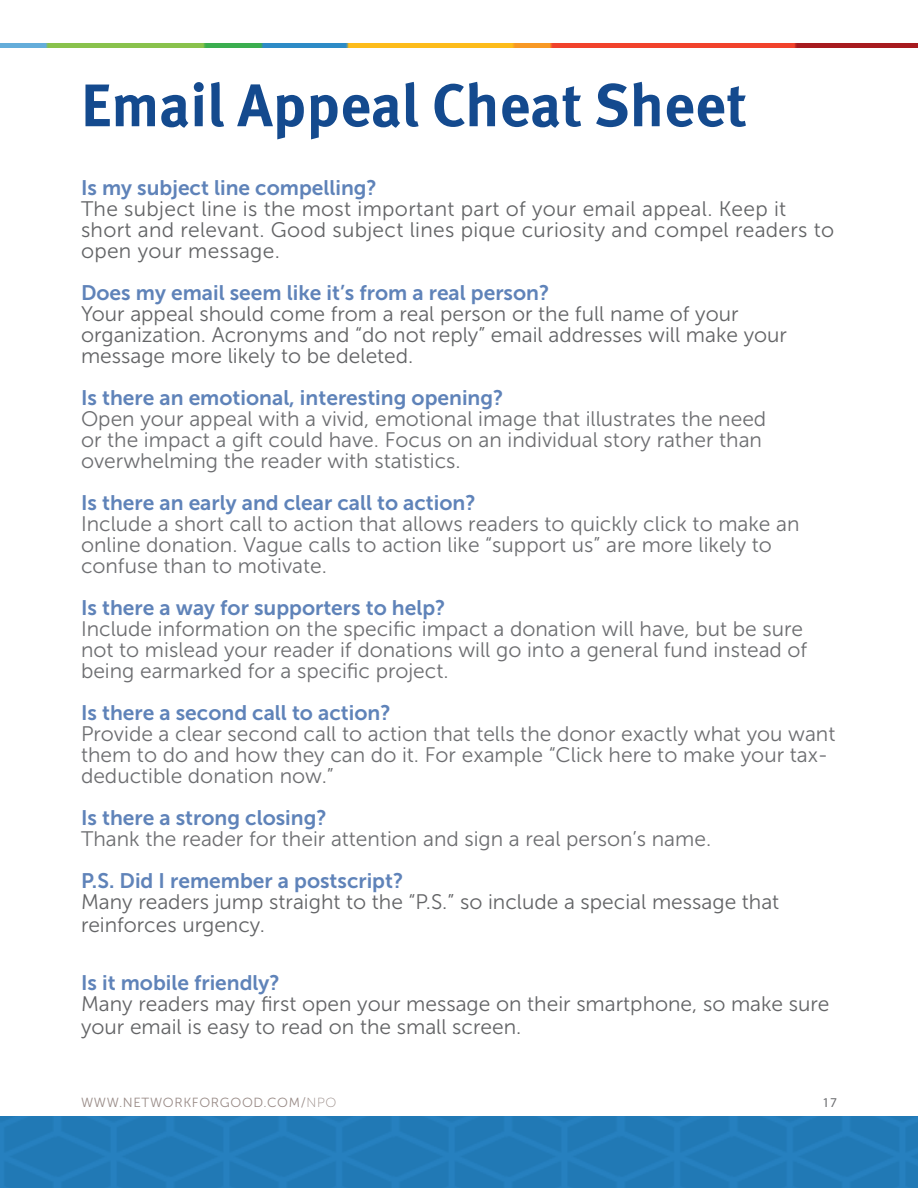
<style>
.page{position:relative;width:918px;height:1188px;background:#fff}
.page>*{position:absolute;margin:0;border:0;box-sizing:border-box;transform-origin:0 0}
.t1{font:700 60px "Meta OT";color:#144a8e}
.t2{font:21px/21px "Museo Sans 300";color:#6d6e71}
.t3{font:21px/21px "Museo Sans 300";color:#636466}
.t4{font:21px "Museo Sans 700";color:#5f83b9}
.t5{font:13.5px "Myriad Pro";color:#6d6e71}
.t6{font:13.2px "Museo Sans 300";letter-spacing:.05em;color:#988a86}
.s1{font-family:"Museo Sans 100"}
</style>
<div class="page">
<img style="left:0;top:44px;width:918px;height:4px">
<img style="left:0;top:1117px;width:918px;height:71px">
<h1 class="t1" style="left:81px;top:67px;width:668px">Email Appeal Cheat Sheet</h1>
<p class="t4" style="left:81px;top:176px;width:297px">Is my subject line compelling?</p>
<p class="t3" style="left:81px;top:199px;width:755px">The subject line is the most important part of your email appeal. Keep it short and relevant. Good subject lines pique curiosity and compel readers to open your message.</p>
<p class="t4" style="left:81px;top:281px;width:470px">Does my email seem like it’s from a real person?</p>
<p class="t3" style="left:81px;top:304px;width:708px">Your appeal should come from a real person or the full name of your organization. Acronyms and “do not reply” email addresses will make your message more likely to be deleted.</p>
<p class="t4" style="left:81px;top:386px;width:424px">Is there an emotional, interesting opening?</p>
<p class="t2" style="left:81px;top:409px;width:687px">Open your appeal with a vivid, emotional image that illustrates the need or the impact a gift could have. Focus on an individual story rather than overwhelming the reader with statistics.</p>
<p class="t4" style="left:81px;top:491px;width:396px">Is there an early and clear call to action?</p>
<p class="t2" style="left:81px;top:514px;width:720px">Include a short call to action that allows readers to quickly click to make an online donation. Vague calls to action like “support us” are more likely to confuse than to motivate.</p>
<p class="t4" style="left:81px;top:596px;width:366px">Is there a way for supporters to help?</p>
<p class="t2" style="left:81px;top:619px;width:728px">Include information on the specific impact a donation will have, but be sure not to mislead your reader if donations will go into a general fund instead of being earmarked for a specific project.</p>
<p class="t4" style="left:81px;top:701px;width:311px">Is there a second call to action?</p>
<p class="t2" style="left:81px;top:724px;width:756px">Provide a clear second call to action that tells the donor exactly what you want them to do and how they can do it. For example “Click here to make your tax&shy;deductible donation now.”</p>
<p class="t4" style="left:81px;top:806px;width:247px">Is there a strong closing?</p>
<p class="t2" style="left:81px;top:829px;width:632px">Thank the reader for their attention and sign a real person’s name.</p>
<p class="t4" style="left:81px;top:869px;width:324px">P.S. Did I remember a postscript?</p>
<p class="t3" style="left:81px;top:891px;width:700px;line-height:23.2px">Many readers jump straight to the “P.S.” so include a special message that reinforces urgency.</p>
<p class="t4" style="left:81px;top:971px;width:200px">Is it mobile friendly?</p>
<p class="t3" style="left:81px;top:993px;width:750px;line-height:23.2px">Many readers may first open your message on their smartphone, so make sure your email is easy to read on the small screen.</p>
<p class="t6" style="left:81px;top:1095px;width:257px">WWW.NETWORKFORGOOD.COM/<span class="s1">NPO</span></p>
<p class="t5" style="left:822px;top:1094px;width:16px">17</p>
</div>
